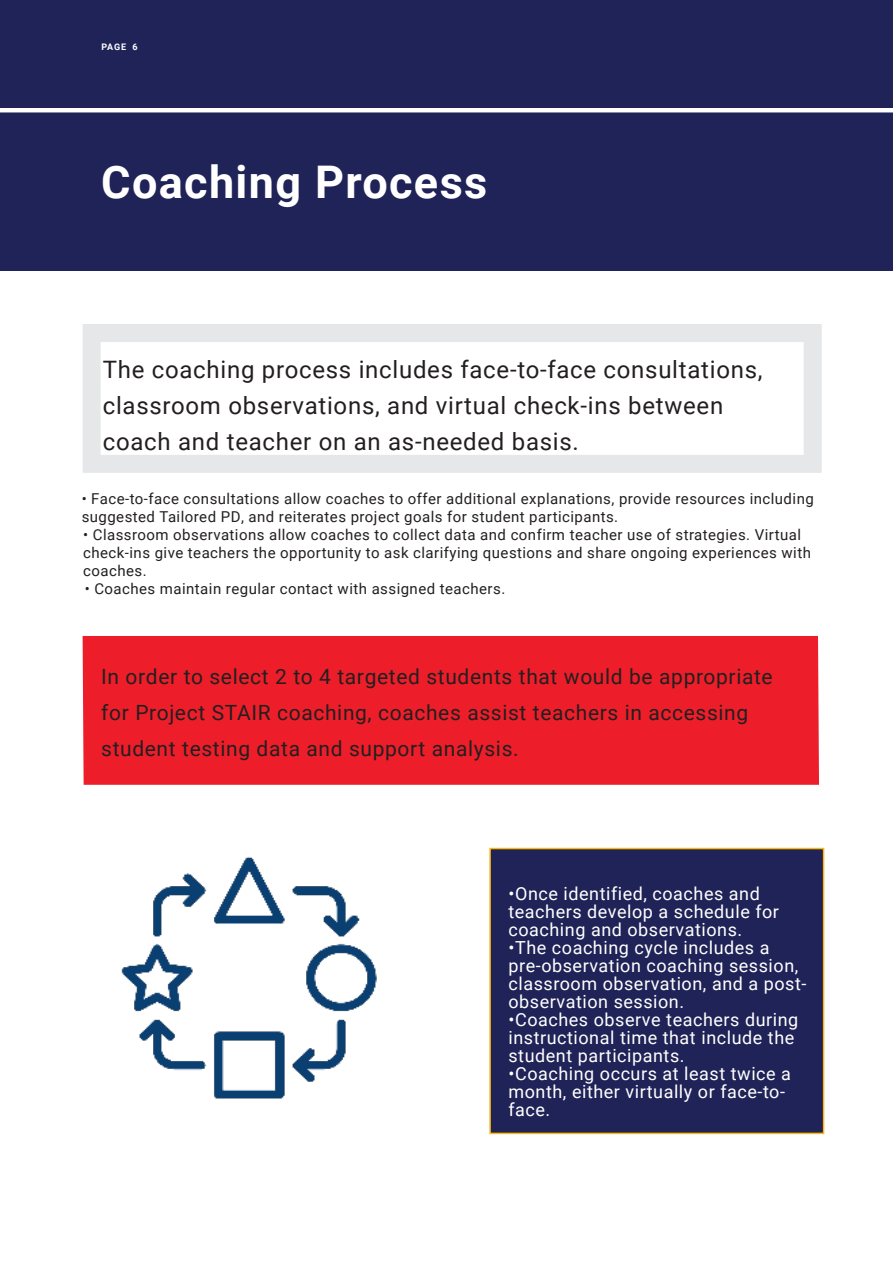
<style>
.page{position:relative;width:893px;height:1263px;background:#fff}
.page>*{position:absolute;margin:0;border:0;box-sizing:border-box;transform-origin:0 0}
.Heading_30_pt{font:700 45px "Roboto";letter-spacing:.03em;color:#fff}
.Heading_20_pt{font:24px/36px "Roboto";letter-spacing:.03em;color:#231f20}
.Body_10_pt{font:21px/36px "Roboto";letter-spacing:.03em;color:#231f20}
.Body_10_pt-2{font:18px/18px "Roboto";letter-spacing:.03em;color:#fff}
.Body_10_pt-3{font:15px/18px "Roboto";letter-spacing:.03em;color:#231f20}
.t1{font:700 9px "Roboto";color:#fff}
</style>
<div class="page">
<div style="left:489px;top:848px;width:335px;height:286px;background:#202357;border:2px solid #fab817"></div>
<div style="left:83px;top:324px;width:739px;height:149px;border:18px solid #e6e7e9"></div>
<div style="left:0;top:0;width:893px;height:270px;background:#202357"></div>
<div style="left:83px;top:636px;width:736px;height:149px;background:#ed1e29"></div>
<hr style="left:0;top:108px;width:893px;height:4px;background:#fff">
<img style="left:121px;top:856px;width:256px;height:243px">
<p class="t1" style="left:101px;top:41px;width:38px">PAGE 6</p>
<p class="Heading_30_pt" style="left:101px;top:150px;width:387px">Coaching Process</p>
<p class="Heading_20_pt" style="left:103px;top:351px;width:661px">The coaching process includes face-to-face consultations, classroom observations, and virtual check-ins between coach and teacher on an as-needed basis.</p>
<p class="Body_10_pt-3" style="left:82px;top:489px;width:734px">• Face-to-face consultations allow coaches to offer additional explanations, provide resources including suggested Tailored PD, and reiterates project goals for student participants.</p>
<p class="Body_10_pt-3" style="left:83px;top:525px;width:729px">• Classroom observations allow coaches to collect data and confirm teacher use of strategies. Virtual check-ins give teachers the opportunity to ask clarifying questions and share ongoing experiences with coaches.</p>
<p class="Body_10_pt-3" style="left:85px;top:579px;width:422px">• Coaches maintain regular contact with assigned teachers.</p>
<p class="Body_10_pt" style="left:101px;top:658px;width:673px">In order to select 2 to 4 targeted students that would be appropriate for Project STAIR coaching, coaches assist teachers in accessing student testing data and support analysis.</p>
<p class="Body_10_pt-2" style="left:508px;top:884px;width:272px">•Once identified, coaches and teachers develop a schedule for coaching and observations.</p>
<p class="Body_10_pt-2" style="left:508px;top:938px;width:299px">•The coaching cycle includes a pre-observation coaching session, classroom observation, and a post&shy;observation session.</p>
<p class="Body_10_pt-2" style="left:508px;top:1010px;width:291px">•Coaches observe teachers during instructional time that include the student participants.</p>
<p class="Body_10_pt-2" style="left:508px;top:1064px;width:284px">•Coaching occurs at least twice a month, either virtually or face-to&shy;face.</p>
</div>
